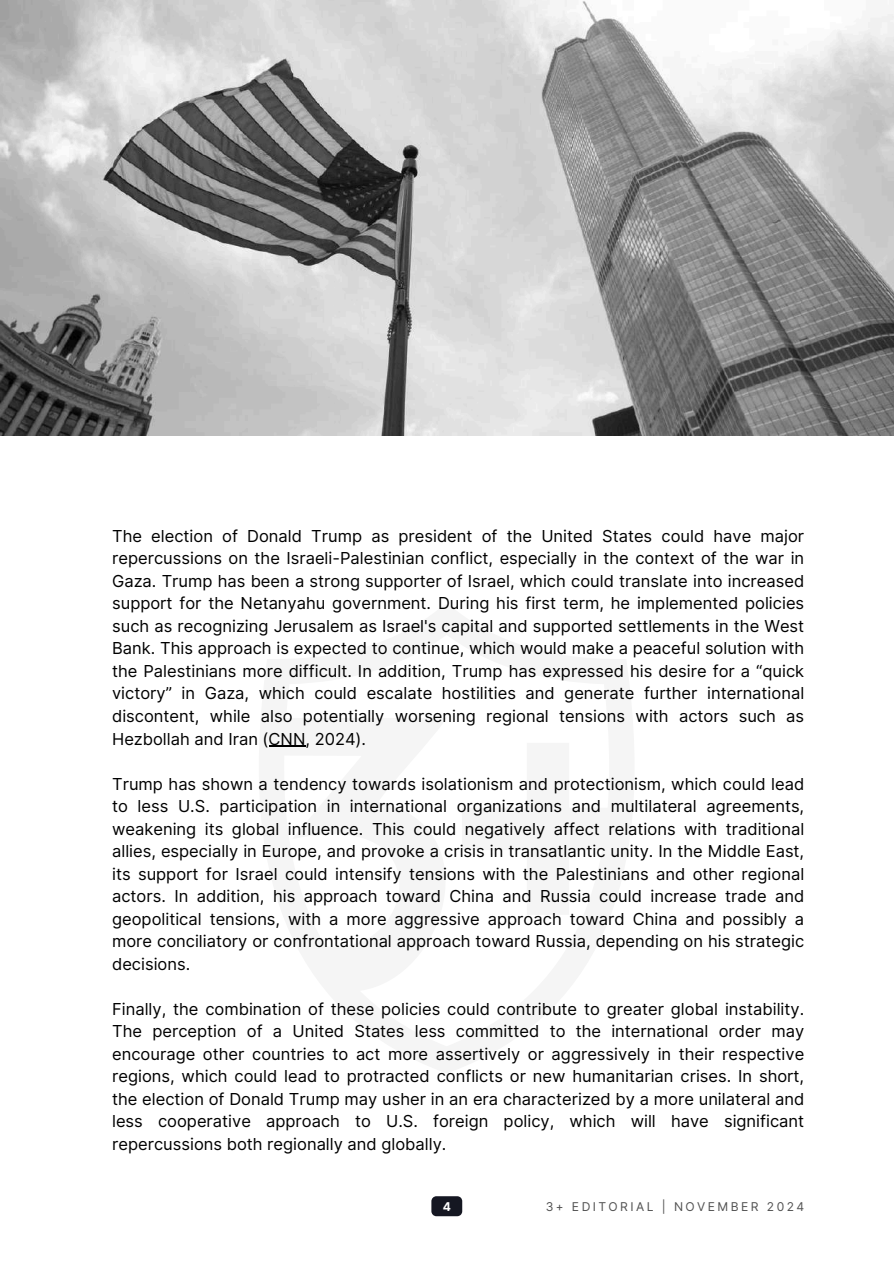
<style>
.page{position:relative;width:894px;height:1264px;background:#fff}
.page>*{position:absolute;margin:0;border:0;box-sizing:border-box;transform-origin:0 0}
.t1{font:16.5px/22.5px "Inter";color:#000;text-align:justify}
.t2{font:12.15px "Inter";letter-spacing:.2em;color:#515151}
.t3{font:700 12.15px "Inter";color:#fff}
</style>
<div class="page">
<img style="left:0;top:0;width:893px;height:435px">
<hr style="left:268px;top:745px;width:37px;height:1px;background:#000">
<svg style="left:431px;top:1196px;width:31px;height:20px"></svg>
<p class="t1" style="left:112px;top:524px;width:693px">The election of Donald Trump as president of the United States could have major repercussions on the Israeli-Palestinian conflict, especially in the context of the war in Gaza. Trump has been a strong supporter of Israel, which could translate into increased support for the Netanyahu government. During his first term, he implemented policies such as recognizing Jerusalem as Israel's capital and supported settlements in the West Bank. This approach is expected to continue, which would make a peaceful solution with the Palestinians more difficult. In addition, Trump has expressed his desire for a “quick victory” in Gaza, which could escalate hostilities and generate further international discontent, while also potentially worsening regional tensions with actors such as Hezbollah and Iran (CNN, 2024).</p>
<p class="t1" style="left:112px;top:772px;width:693px">Trump has shown a tendency towards isolationism and protectionism, which could lead to less U.S. participation in international organizations and multilateral agreements, weakening its global influence. This could negatively affect relations with traditional allies, especially in Europe, and provoke a crisis in transatlantic unity. In the Middle East, its support for Israel could intensify tensions with the Palestinians and other regional actors. In addition, his approach toward China and Russia could increase trade and geopolitical tensions, with a more aggressive approach toward China and possibly a more conciliatory or confrontational approach toward Russia, depending on his strategic decisions.</p>
<p class="t1" style="left:112px;top:997px;width:693px">Finally, the combination of these policies could contribute to greater global instability.<br>The perception of a United States less committed to the international order may encourage other countries to act more assertively or aggressively in their respective regions, which could lead to protracted conflicts or new humanitarian crises. In short, the election of Donald Trump may usher in an era characterized by a more unilateral and less cooperative approach to U.S. foreign policy, which will have significant repercussions both regionally and globally.</p>
<p class="t3" style="left:442px;top:1199px;width:10px">4</p>
<p class="t2" style="left:545px;top:1199px;width:260px">3+ EDITORIAL | NOVEMBER 2024</p>
</div>
